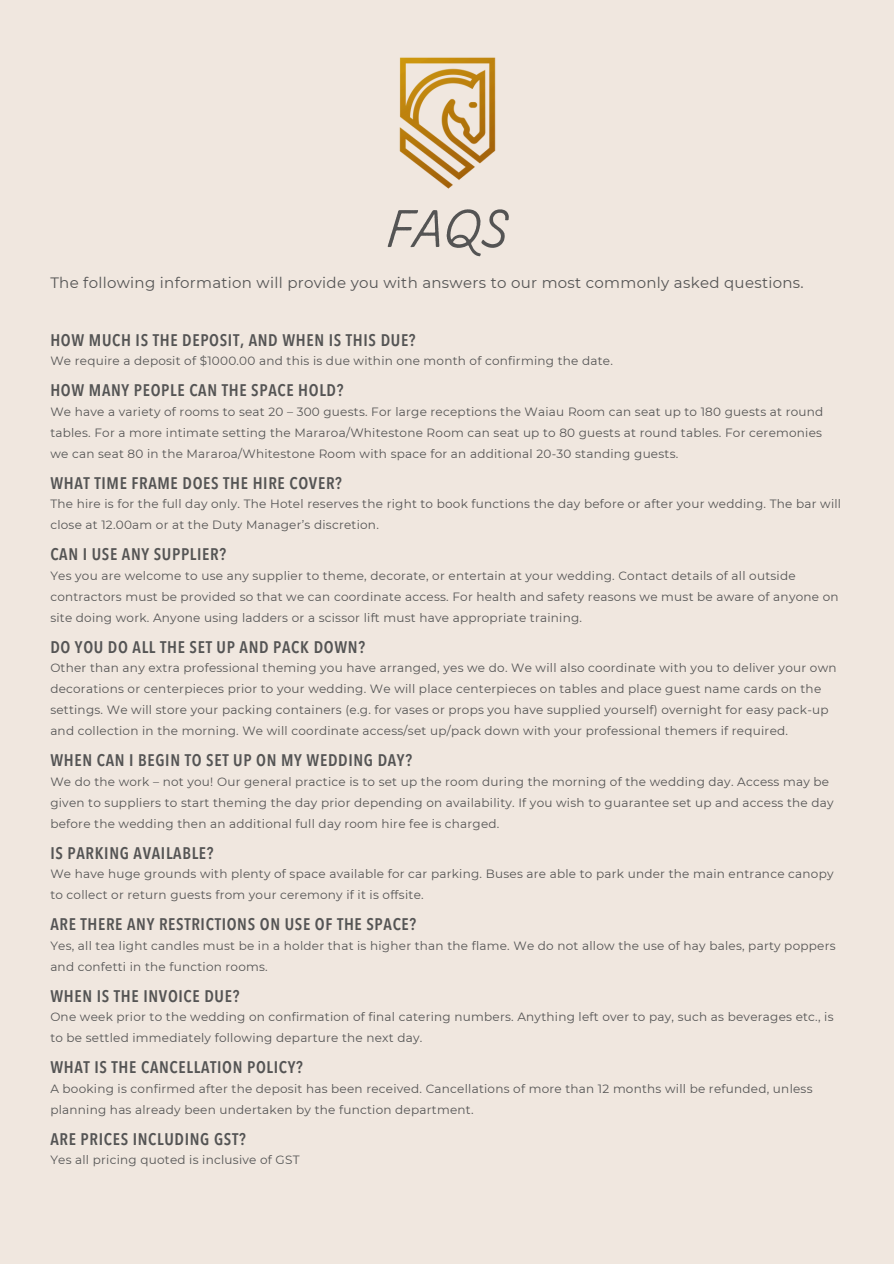
<style>
.page{position:relative;width:894px;height:1264px;background:#fff}
.page>*{position:absolute;margin:0;border:0;box-sizing:border-box;transform-origin:0 0}
.t1{font:52.65px "Zing Script Rust R Base";color:#545454}
.t2{font:600 condensed 16.65px "Avenir Next LT Pro";letter-spacing:.04em;color:#545454}
.t3{font:15px "Montserrat";letter-spacing:.02em;color:#545454}
.t4{font:12px/21px "Montserrat";letter-spacing:.02em;color:#545454}
</style>
<div class="page">
<div style="left:0;top:0;width:893px;height:1263px;background:#f0e7df"></div>
<img style="left:399px;top:57px;width:97px;height:132px">
<p class="t1" style="left:385px;top:207px;width:123px">FAQS</p>
<h2 class="t3" style="left:50px;top:274px;width:754px">The following information will provide you with answers to our most commonly asked questions.</h2>
<h1 class="t2" style="left:50px;top:333px;width:367px">HOW MUCH IS THE DEPOSIT, AND WHEN IS THIS DUE?</h1>
<h3 class="t4" style="left:50px;top:350px;width:564px">We require a deposit of $1000.00 and this is due within one month of confirming the date.</h3>
<h2 class="t2" style="left:50px;top:384px;width:294px">HOW MANY PEOPLE CAN THE SPACE HOLD?</h2>
<p class="t4" style="left:50px;top:401px;width:774px;text-align:justify">We have a variety of rooms to seat 20 – 300 guests. For large receptions the Waiau Room can seat up to 180 guests at round tables. For a more intimate setting the Mararoa/Whitestone Room can seat up to 80 guests at round tables. For ceremonies we can seat 80 in the Mararoa/Whitestone Room with space for an additional 20-30 standing guests.</p>
<h2 class="t2" style="left:50px;top:476px;width:293px">WHAT TIME FRAME DOES THE HIRE COVER?</h2>
<p class="t4" style="left:50px;top:493px;width:792px">The hire is for the full day only. The Hotel reserves the right to book functions the day before or after your wedding. The bar will close at 12.00am or at the Duty Manager’s discretion.</p>
<h2 class="t2" style="left:50px;top:548px;width:177px">CAN I USE ANY SUPPLIER?</h2>
<p class="t4" style="left:50px;top:565px;width:789px">Yes you are welcome to use any supplier to theme, decorate, or entertain at your wedding. Contact details of all outside contractors must be provided so that we can coordinate access. For health and safety reasons we must be aware of anyone on site doing work. Anyone using ladders or a scissor lift must have appropriate training.</p>
<h2 class="t2" style="left:50px;top:640px;width:316px">DO YOU DO ALL THE SET UP AND PACK DOWN?</h2>
<p class="t4" style="left:50px;top:657px;width:787px">Other than any extra professional theming you have arranged, yes we do. We will also coordinate with you to deliver your own decorations or centerpieces prior to your wedding. We will place centerpieces on tables and place guest name cards on the settings. We will store your packing containers (e.g. for vases or props you have supplied yourself) overnight for easy pack-up and collection in the morning. We will coordinate access/set up/pack down with your professional themers if required.</p>
<h2 class="t2" style="left:50px;top:753px;width:363px">WHEN CAN I BEGIN TO SET UP ON MY WEDDING DAY?</h2>
<p class="t4" style="left:50px;top:771px;width:784px">We do the work – not you! Our general practice is to set up the room during the morning of the wedding day. Access may be given to suppliers to start theming the day prior depending on availability. If you wish to guarantee set up and access the day before the wedding then an additional full day room hire fee is charged.</p>
<h2 class="t2" style="left:50px;top:846px;width:165px">IS PARKING AVAILABLE?</h2>
<p class="t4" style="left:50px;top:863px;width:784px">We have huge grounds with plenty of space available for car parking. Buses are able to park under the main entrance canopy to collect or return guests from your ceremony if it is offsite.</p>
<h2 class="t2" style="left:50px;top:917px;width:367px">ARE THERE ANY RESTRICTIONS ON USE OF THE SPACE?</h2>
<p class="t4" style="left:50px;top:935px;width:786px">Yes, all tea light candles must be in a holder that is higher than the flame. We do not allow the use of hay bales, party poppers and confetti in the function rooms.</p>
<h2 class="t2" style="left:50px;top:989px;width:190px">WHEN IS THE INVOICE DUE?</h2>
<p class="t4" style="left:50px;top:1006px;width:784px">One week prior to the wedding on confirmation of final catering numbers. Anything left over to pay, such as beverages etc., is to be settled immediately following departure the next day.</p>
<h2 class="t2" style="left:50px;top:1060px;width:254px">WHAT IS THE CANCELLATION POLICY?</h2>
<p class="t4" style="left:50px;top:1077px;width:763px">A booking is confirmed after the deposit has been received. Cancellations of more than 12 months will be refunded, unless planning has already been undertaken by the function department.</p>
<h2 class="t2" style="left:50px;top:1132px;width:197px">ARE PRICES INCLUDING GST?</h2>
<p class="t4" style="left:50px;top:1149px;width:251px">Yes all pricing quoted is inclusive of GST</p>
</div>
